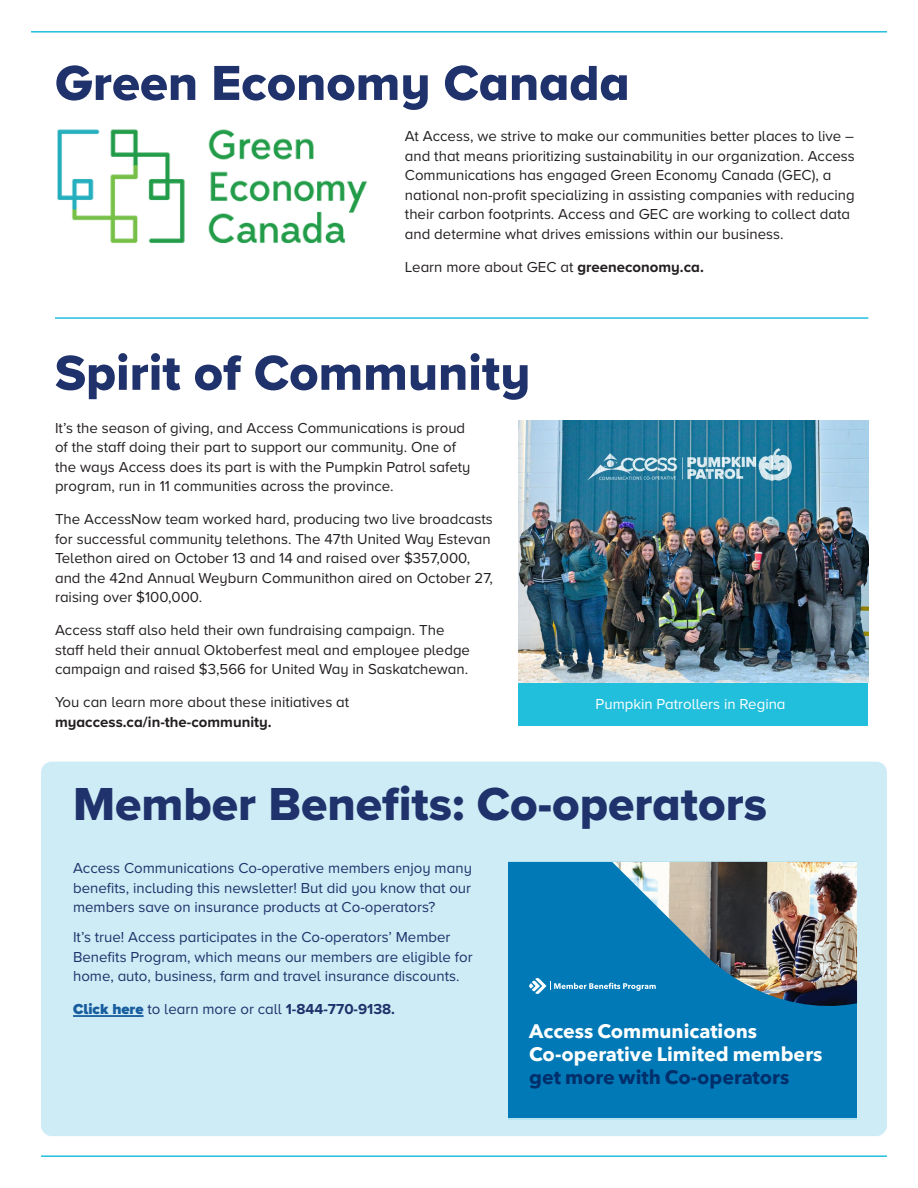
<style>
.page{position:relative;width:918px;height:1188px;background:#fff}
.page>*{position:absolute;margin:0;border:0;box-sizing:border-box;transform-origin:0 0}
.t1{font:51px "Proxima Nova A Extrabld";color:#1f326b}
.t2{font:48px "Proxima Nova A Extrabld";color:#1f326b}
.t3{font:700 19.5px/23.1px "Avenir Next LT Pro";color:#fff}
.t4{font:15px/19.5px "Proxima Nova A";color:#231f20}
.t5{font:15px/19.5px "Proxima Nova A";color:#1f326b;text-align:justify}
.t6{font:15px "Proxima Nova A";color:#fff}
.s1{font-weight:700}
.s2{font-weight:900;color:#175d9e}
.s3{color:#002f6b}
</style>
<div class="page">
<img style="left:57px;top:129px;width:311px;height:115px">
<hr style="left:31px;top:31px;width:856px;height:2px;background:#22bfdd">
<hr style="left:41px;top:1155px;width:846px;height:2px;background:#22bfdd">
<hr style="left:55px;top:317px;width:813px;height:2px;background:#22bfdd">
<div style="left:41px;top:762px;width:846px;height:374px;background:#ceecf5;border-radius:11px"></div>
<hr style="left:73px;top:1015px;width:71px;height:2px;background:#175d9e">
<img style="left:518px;top:421px;width:350px;height:262px">
<div style="left:518px;top:683px;width:350px;height:43px;background:#22bfdd"></div>
<div style="left:509px;top:862px;width:348px;height:256px;background:#0079b6"></div>
<svg style="left:529px;top:978px;width:83px;height:16px"></svg>
<img style="left:612px;top:862px;width:245px;height:144px">
<p class="t1" style="left:55px;top:45px;width:576px">Green Economy Canada</p>
<p class="t4" style="left:405px;top:126px;width:451px">At Access, we strive to make our communities better places to live – and that means prioritizing sustainability in our organization. Access Communications has engaged Green Economy Canada (GEC), a national non-profit specializing in assisting companies with reducing their carbon footprints. Access and GEC are working to collect data and determine what drives emissions within our business.</p>
<p class="t4" style="left:405px;top:256px;width:300px">Learn more about GEC at <span class="s1">greeneconomy.ca.</span></p>
<p class="t1" style="left:55px;top:335px;width:477px">Spirit of Community</p>
<p class="t4" style="left:55px;top:417px;width:417px">It’s the season of giving, and Access Communications is proud of the staff doing their part to support our community. One of the ways Access does its part is with the Pumpkin Patrol safety program, run in 11 communities across the province.</p>
<p class="t4" style="left:55px;top:509px;width:440px">The AccessNow team worked hard, producing two live broadcasts for successful community telethons. The 47th United Way Estevan Telethon aired on October 13 and 14 and raised over $357,000, and the 42nd Annual Weyburn Communithon aired on October 27, raising over $100,000.</p>
<p class="t4" style="left:55px;top:620px;width:417px">Access staff also held their own fundraising campaign. The staff held their annual Oktoberfest meal and employee pledge campaign and raised $3,566 for United Way in Saskatchewan.</p>
<p class="t4" style="left:55px;top:692px;width:296px">You can learn more about these initiatives at <span class="s1">myaccess.ca/in-the-community.</span></p>
<p class="t6" style="left:596px;top:692px;width:191px">Pumpkin Patrollers in Regina</p>
<p class="t2" style="left:73px;top:768px;width:695px">Member Benefits: Co-operators</p>
<p class="t5" style="left:73px;top:858px;width:400px">Access Communications Co-operative members enjoy many benefits, including this newsletter! But did you know that our members save on insurance products at Co-operators?</p>
<p class="t5" style="left:73px;top:927px;width:401px;text-align:left">It’s true! Access participates in the Co-operators’ Member<br>Benefits Program, which means our members are eligible for home, auto, business, farm and travel insurance discounts.</p>
<p class="t5" style="left:73px;top:999px;width:324px"><span class="s2">Click here</span> to learn more or call <span class="s1">1-844-770-9138.</span></p>
<p class="t3" style="left:529px;top:1019px;width:295px">Access Communications<br>Co-operative Limited members <span class="s3">get more with Co-operators</span></p>
</div>
